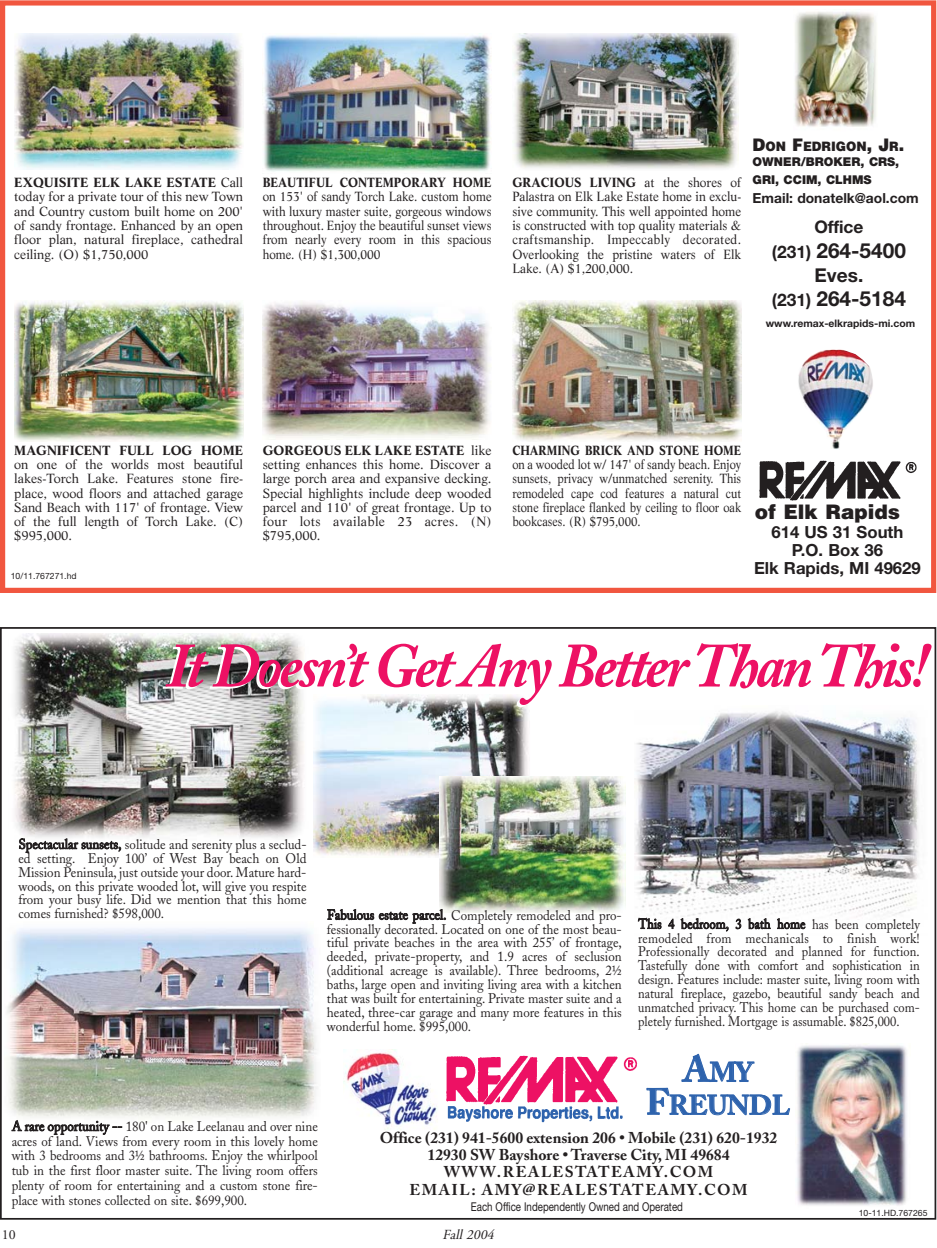
<style>
.page{position:relative;width:937px;height:1248px;background:#fff}
.page>*{position:absolute;margin:0;border:0;box-sizing:border-box;transform-origin:0 0}
.t1{font:italic 700 62.3px "Adobe Caslon";letter-spacing:-.05em;color:#ed1164;scale:.95 1}
.t2{font:700 27.3px/32.9px "Adobe Caslon";letter-spacing:-.005em;color:#2e63ad;text-align:center}
.t3{font:700 20.82px "Helvetica Neue";color:#231f20}
.t4{font:900 20.12px "Helvetica";color:#231f20}
.t5{font:700 19.07px "Helvetica Neue";color:#231f20}
.t6{font:700 17.32px "Helvetica Neue";color:#231f20}
.t7{font:700 16.8px/18.4px "Helvetica Neue";color:#231f20;text-align:center}
.t8{font:700 15.58px/17.3px "Adobe Caslon";color:#231f20;text-align:center}
.t9{font:13.83px/13.8px "Adobe Caslon";color:#231f20;text-align:justify;scale:.94 1}
.t10{font:13.83px/13.8px "Adobe Caslon";color:#231f20;text-align:justify;scale:.9 1}
.t11{font:700 13.83px "Helvetica Neue";color:#231f20}
.t12{font:italic 13.83px "Adobe Garamond";color:#231f20}
.t13{font:13.83px "Adobe Garamond";color:#231f20}
.t14{font:12.95px/14.3px "Life";color:#231f20;text-align:justify}
.t15{font:12.95px/14.3px "Life";color:#231f20;text-align:justify;scale:.95 1}
.t16{font:12.95px/14.3px "Life";color:#231f20;text-align:justify;scale:.88 1}
.t17{font:12.95px/14.3px "Life";color:#231f20;text-align:justify;scale:.92 1}
.t18{font:700 12.95px "Life";color:#231f20;scale:.92 1}
.t19{font:700 12.95px "Life";color:#231f20;scale:.88 1}
.t20{font:700 12.95px "Life";color:#231f20}
.t21{font:900 12.95px "Helvetica";color:#231f20;scale:.95 1}
.t22{font:12.08px "Helvetica Neue";color:#231f20;scale:.8 1}
.t23{font:900 12.08px/17.3px "Helvetica Neue";color:#231f20}
.t24{font:700 10.33px "Helvetica Neue";color:#231f20}
.t25{font:8.58px "Helvetica Neue";color:#231f20}
.s1{font-weight:700}
.s2{font-size:17.32px}
.s3{font-size:36.4px}
</style>
<div class="page">
<img style="left:14px;top:633px;width:290px;height:205px">
<img style="left:634px;top:711px;width:285px;height:206px">
<img style="left:314px;top:695px;width:214px;height:161px">
<img style="left:439px;top:776px;width:186px;height:136px">
<img style="left:6px;top:928px;width:311px;height:190px">
<img style="left:343px;top:1050px;width:94px;height:79px">
<img style="left:446px;top:1055px;width:192px;height:50px">
<img style="left:447px;top:1106px;width:176px;height:17px">
<img style="left:797px;top:1044px;width:110px;height:162px">
<div style="left:0;top:0;width:936px;height:593px;border:5px solid #f1563f"></div>
<img style="left:14px;top:33px;width:229px;height:136px">
<img style="left:262px;top:35px;width:229px;height:137px">
<img style="left:514px;top:33px;width:224px;height:136px">
<img style="left:14px;top:301px;width:229px;height:140px">
<img style="left:262px;top:301px;width:229px;height:139px">
<img style="left:512px;top:301px;width:229px;height:140px">
<img style="left:794px;top:11px;width:82px;height:116px">
<img style="left:759px;top:460px;width:158px;height:41px">
<img style="left:798px;top:350px;width:75px;height:99px">
<p class="t14" style="left:14px;top:176px;width:230px"><span class="s1">EXQUISITE ELK LAKE ESTATE</span> Call today for a private tour of this new Town and Country custom built home on 200' of sandy frontage. Enhanced by an open floor plan, natural fireplace, cathedral ceiling. (O) $1,750,000</p>
<p class="t15" style="left:512px;top:176px;width:242px"><span class="s1">GRACIOUS LIVING</span> at the shores of Palastra on Elk Lake Estate home in exclu&shy;sive community. This well appointed home is constructed with top quality materials &amp; craftsmanship. Impeccably decorated.<br>Overlooking the pristine waters of Elk Lake. (A) $1,200,000.</p>
<p class="t18" style="left:262px;top:177px;width:250px">BEAUTIFUL CONTEMPORARY HOME</p>
<p class="t17" style="left:262px;top:191px;width:250px">on 153' of sandy Torch Lake. custom home with luxury master suite, gorgeous windows throughout. Enjoy the beautiful sunset views from nearly every room in this spacious home. (H) $1,300,000</p>
<p class="t21" style="left:752px;top:141px;width:161px"><span class="s2">D</span>ON <span class="s2">F</span>EDRIGON<span class="s2">, J</span>R<span class="s2">.</span></p>
<p class="t23" style="left:752px;top:154px;width:148px">OWNER/BROKER, CRS,<br>GRI, CCIM, CLHMS</p>
<p class="t11" style="left:752px;top:193px;width:168px">Email: donatelk@aol.com</p>
<p class="t6" style="left:814px;top:221px;width:51px">Office</p>
<h3 class="t3" style="left:771px;top:243px;width:135px"><span class="s2">(231)</span> 264-5400</h3>
<h3 class="t5" style="left:814px;top:268px;width:50px">Eves.</h3>
<h3 class="t3" style="left:771px;top:291px;width:135px"><span class="s2">(231)</span> 264-5184</h3>
<p class="t24" style="left:765px;top:320px;width:151px">www.remax-elkrapids-mi.com</p>
<p class="t20" style="left:14px;top:445px;width:230px">MAGNIFICENT FULL LOG HOME</p>
<p class="t14" style="left:14px;top:458px;width:230px">on one of the worlds most beautiful lakes-Torch Lake. Features stone fire&shy;place, wood floors and attached garage Sand Beach with 117' of frontage. View of the full length of Torch Lake. (C) $995,000.</p>
<p class="t14" style="left:262px;top:444px;width:230px"><span class="s1">GORGEOUS ELK LAKE ESTATE</span> like setting enhances this home. Discover a large porch area and expansive decking.<br>Special highlights include deep wooded parcel and 110' of great frontage. Up to four lots available 23 acres. (N) $795,000.</p>
<p class="t19" style="left:512px;top:445px;width:261px">CHARMING BRICK AND STONE HOME</p>
<p class="t16" style="left:512px;top:458px;width:261px">on a wooded lot w/ 147' of sandy beach. Enjoy sunsets, privacy w/unmatched serenity. This remodeled cape cod features a natural cut stone fireplace flanked by ceiling to floor oak bookcases. (R) $795,000.</p>
<h3 class="t4" style="left:754px;top:504px;width:147px">of Elk Rapids</h3>
<p class="t7" style="left:771px;top:524px;width:133px">614 US 31 South<br>P.O. Box 36</p>
<p class="t25" style="left:11px;top:573px;width:67px">10/11.767271.hd</p>
<p class="t7" style="left:753px;top:561px;width:168px">Elk Rapids, MI 49629</p>
<h1 class="t1" style="left:167px;top:640px;width:802px">It Doesn’t Get Any Better Than This!</h1>
<p class="t9" style="left:18px;top:839px;width:308px">Spectacular sunsets, solitude and serenity plus a seclud&shy;ed setting. Enjoy 100’ of West Bay beach on Old Mission Peninsula, just outside your door. Mature hard&shy;woods, on this private wooded lot, will give you respite from your busy life. Did we mention that this home comes furnished? $598,000.</p>
<p class="t9" style="left:12px;top:1120px;width:327px;line-height:14.7px">A rare opportunity -- 180' on Lake Leelanau and over nine acres of land. Views from every room in this lovely home with 3 bedrooms and 3½ bathrooms. Enjoy the whirlpool tub in the first floor master suite. The living room offers plenty of room for entertaining and a custom stone fire&shy;place with stones collected on site. $699,900.</p>
<p class="t9" style="left:327px;top:910px;width:315px">Fabulous estate parcel. Completely remodeled and pro&shy;fessionally decorated. Located on one of the most beau&shy;tiful private beaches in the area with 255’ of frontage, deeded, private-property, and 1.9 acres of seclusion (additional acreage is available). Three bedrooms, 2½ baths, large open and inviting living area with a kitchen that was built for entertaining. Private master suite and a heated, three-car garage and many more features in this wonderful home. $995,000.</p>
<p class="t10" style="left:638px;top:918px;width:314px">This 4 bedroom, 3 bath home has been completely remodeled from mechanicals to finish work!<br>Professionally decorated and planned for function.<br>Tastefully done with comfort and sophistication in design. Features include: master suite, living room with natural fireplace, gazebo, beautiful sandy beach and unmatched privacy. This home can be purchased com&shy;pletely furnished. Mortgage is assumable. $825,000.</p>
<h2 class="t2" style="left:645px;top:1059px;width:145px"><span class="s3">A</span>MY<br><span class="s3">F</span>REUNDL</h2>
<p class="t8" style="left:379px;top:1130px;width:399px">Office (231) 941-5600 extension 206 • Mobile (231) 620-1932<br>12930 SW Bayshore • Traverse City, MI 49684<br>WWW.REALESTATEAMY.COM<br>EMAIL: AMY@REALESTATEAMY.COM</p>
<p class="t22" style="left:471px;top:1203px;width:266px">Each Office Independently Owned and Operated</p>
<p class="t25" style="left:858px;top:1210px;width:70px">10-11.HD.767265</p>
<p class="t13" style="left:2px;top:1229px;width:15px">10</p>
<p class="t12" style="left:442px;top:1229px;width:56px">Fall 2004</p>
</div>
